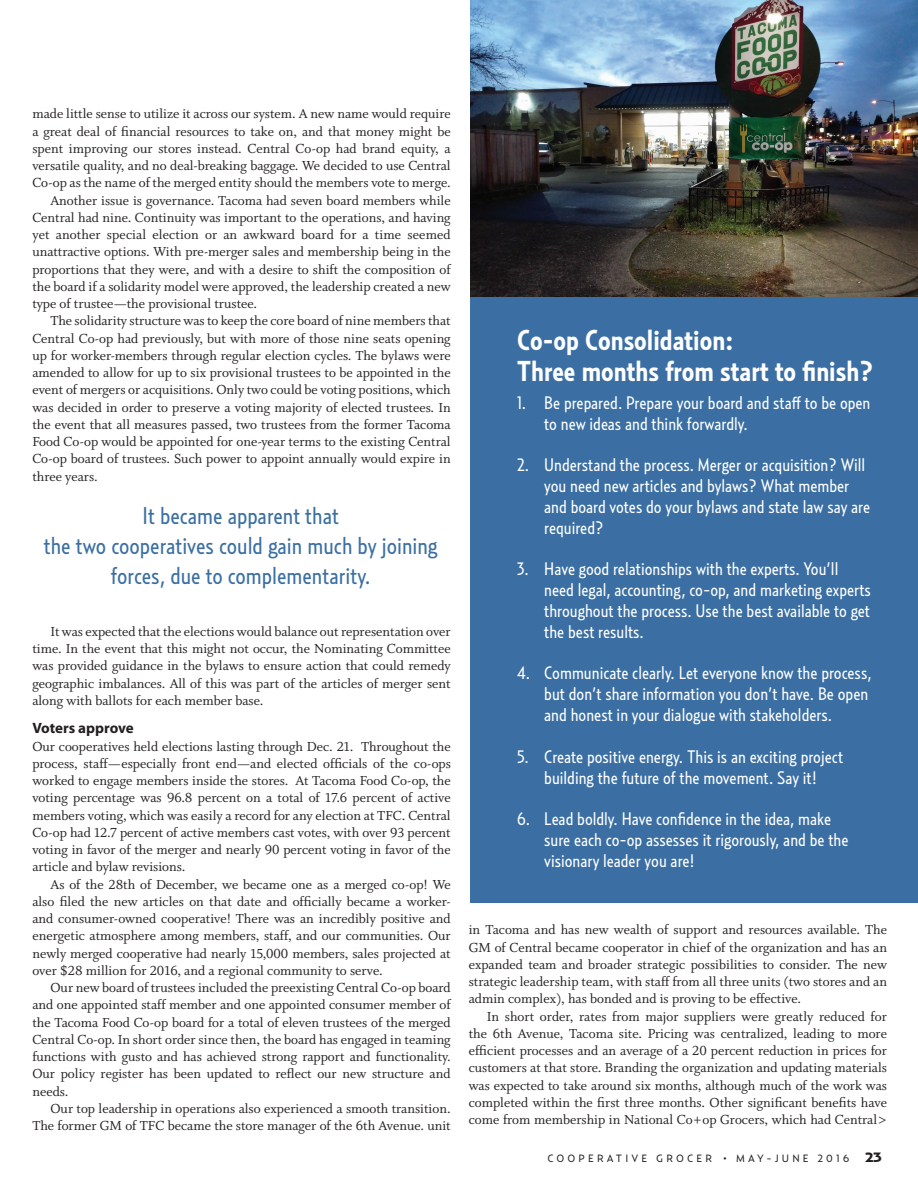
<style>
.page{position:relative;width:918px;height:1188px;background:#fff}
.page>*{position:absolute;margin:0;border:0;box-sizing:border-box;transform-origin:0 0}
.t1{font:700 28.5px/30.8px "Relay Cond";color:#fff}
.t2{font:24px/30px "Relay Cond";color:#3b6fa3;text-align:center}
.t3{font:18px/21px "Relay Cond";color:#fff}
.t4{font:700 15px "Myriad";color:#231f20}
.t5{font:14.7px/17.2px "Whitman Roman LF";color:#231f20;text-align:justify}
.t6{font:10.5px "Relay";letter-spacing:.3em;color:#231f20}
.s1{font-family:"Proxima Nova"}
.s2{font-family:"Relay Wide";font-weight:900;font-size:13.5px}
</style>
<div class="page">
<div style="left:471px;top:295px;width:447px;height:607px;background:#3b6fa3"></div>
<img style="left:471px;top:0;width:447px;height:297px">
<p class="t5" style="left:32px;top:105px;width:420px">made little sense to utilize it across our system. A new name would require</p>
<p class="t5" style="left:32px;top:123px;width:420px">a great deal of financial resources to take on, and that money might be</p>
<p class="t5" style="left:32px;top:140px;width:420px">spent improving our stores instead. Central Co-op had brand equity, a</p>
<p class="t5" style="left:32px;top:157px;width:420px">versatile quality, and no deal-breaking baggage. We decided to use Central</p>
<p class="t5" style="left:32px;top:174px;width:420px">Co-op as the name of the merged entity should the members vote to merge.</p>
<p class="t5" style="left:50px;top:192px;width:402px">Another issue is governance. Tacoma had seven board members while</p>
<p class="t5" style="left:32px;top:209px;width:420px">Central had nine. Continuity was important to the operations, and having</p>
<p class="t5" style="left:32px;top:226px;width:420px">yet another special election or an awkward board for a time seemed</p>
<p class="t5" style="left:32px;top:243px;width:420px">unattractive options. With pre-merger sales and membership being in the</p>
<p class="t5" style="left:32px;top:261px;width:420px">proportions that they were, and with a desire to shift the composition of</p>
<p class="t5" style="left:32px;top:278px;width:420px">the board if a solidarity model were approved, the leadership created a new</p>
<p class="t5" style="left:32px;top:295px;width:226px">type of trustee—the provisional trustee.</p>
<p class="t5" style="left:50px;top:312px;width:402px">The solidarity structure was to keep the core board of nine members that</p>
<p class="t5" style="left:32px;top:330px;width:420px">Central Co-op had previously, but with more of those nine seats opening</p>
<p class="t5" style="left:32px;top:347px;width:420px">up for worker-members through regular election cycles. The bylaws were</p>
<p class="t5" style="left:32px;top:364px;width:420px">amended to allow for up to six provisional trustees to be appointed in the</p>
<p class="t5" style="left:32px;top:381px;width:420px">event of mergers or acquisitions. Only two could be voting positions, which</p>
<p class="t5" style="left:32px;top:399px;width:420px">was decided in order to preserve a voting majority of elected trustees. In</p>
<p class="t5" style="left:32px;top:416px;width:420px">the event that all measures passed, two trustees from the former Tacoma</p>
<p class="t5" style="left:32px;top:433px;width:420px">Food Co-op would be appointed for one-year terms to the existing Central</p>
<p class="t5" style="left:32px;top:450px;width:420px">Co-op board of trustees. Such power to appoint annually would expire in</p>
<p class="t5" style="left:32px;top:468px;width:67px">three years.</p>
<h2 class="t2" style="left:44px;top:501px;width:395px">It became apparent that<br>the two cooperatives could gain much by joining forces, due to complementarity.</h2>
<p class="t5" style="left:32px;top:623px;width:420px;text-indent:18px">It was expected that the elections would balance out representation over time. In the event that this might not occur, the Nominating Committee was provided guidance in the bylaws to ensure action that could remedy geographic imbalances. All of this was part of the articles of merger sent along with ballots for each member base.</p>
<p class="t4" style="left:32px;top:721px;width:103px">Voters approve</p>
<p class="t5" style="left:32px;top:738px;width:420px">Our cooperatives held elections lasting through Dec. 21. Throughout the process, staff—especially front end—and elected officials of the co-ops worked to engage members inside the stores. At Tacoma Food Co-op, the voting percentage was 96.8 percent on a total of 17.6 percent of active members voting, which was easily a record for any election at TFC. Central Co-op had 12.7 percent of active members cast votes, with over 93 percent voting in favor of the merger and nearly 90 percent voting in favor of the article and bylaw revisions.</p>
<p class="t5" style="left:32px;top:876px;width:420px;text-indent:18px">As of the 28th of December, we became one as a merged co-op! We also filed the new articles on that date and officially became a worker&shy;and consumer-owned cooperative! There was an incredibly positive and energetic atmosphere among members, staff, and our communities. Our newly merged cooperative had nearly 15,000 members, sales projected at over $28 million for 2016, and a regional community to serve.</p>
<p class="t5" style="left:32px;top:979px;width:420px;text-indent:18px">Our new board of trustees included the preexisting Central Co-op board and one appointed staff member and one appointed consumer member of the Tacoma Food Co-op board for a total of eleven trustees of the merged Central Co-op. In short order since then, the board has engaged in teaming functions with gusto and has achieved strong rapport and functionality.<br>Our policy register has been updated to reflect our new structure and needs.</p>
<p class="t5" style="left:32px;top:1100px;width:420px;text-align:right">Our top leadership in operations also experienced a smooth transition.<br>The former GM of TFC became the store manager of the 6th Avenue. unit</p>
<h1 class="t1" style="left:517px;top:325px;width:358px">Co-op Consolidation:<br>Three months from start to finish?</h1>
<p class="t3" style="left:544px;top:392px;width:328px;text-indent:-27px">1. Be prepared. Prepare your board and staff to be open to new ideas and think forwardly.</p>
<p class="t3" style="left:544px;top:454px;width:327px;text-indent:-27px">2. Understand the process. Merger or acquisition? Will you need new articles and bylaws? What member and board votes do your bylaws and state law say are required?</p>
<p class="t3" style="left:544px;top:558px;width:328px;text-indent:-27px">3. Have good relationships with the experts. You’ll need legal, accounting, co-op, and marketing experts throughout the process. Use the best available to get the best results.</p>
<p class="t3" style="left:544px;top:662px;width:329px;text-indent:-27px">4. Communicate clearly. Let everyone know the process, but don’t share information you don’t have. Be open and honest in your dialogue with stakeholders.</p>
<p class="t3" style="left:517px;top:746px;width:327px;text-align:center">5. Create positive energy. This is an exciting project building the future of the movement. Say it!</p>
<p class="t3" style="left:544px;top:808px;width:306px;text-indent:-27px">6. Lead boldly. Have confidence in the idea, make sure each co-op assesses it rigorously, and be the visionary leader you are!</p>
<p class="t5" style="left:469px;top:921px;width:420px">in Tacoma and has new wealth of support and resources available. The GM of Central became cooperator in chief of the organization and has an expanded team and broader strategic possibilities to consider. The new strategic leadership team, with staff from all three units (two stores and an admin complex), has bonded and is proving to be effective.</p>
<p class="t5" style="left:469px;top:1008px;width:420px;text-indent:18px">In short order, rates from major suppliers were greatly reduced for the 6th Avenue, Tacoma site. Pricing was centralized, leading to more efficient processes and an average of a 20 percent reduction in prices for customers at that store. Branding the organization and updating materials was expected to take around six months, although much of the work was completed within the first three months. Other significant benefits have come from membership in National Co+op Grocers, which had Central&gt;</p>
<p class="t6" style="left:548px;top:1151px;width:336px">COOPERATIVE GROCER <span class="s1">•</span> MAY-JUNE 2016 <span class="s2">23</span></p>
</div>
